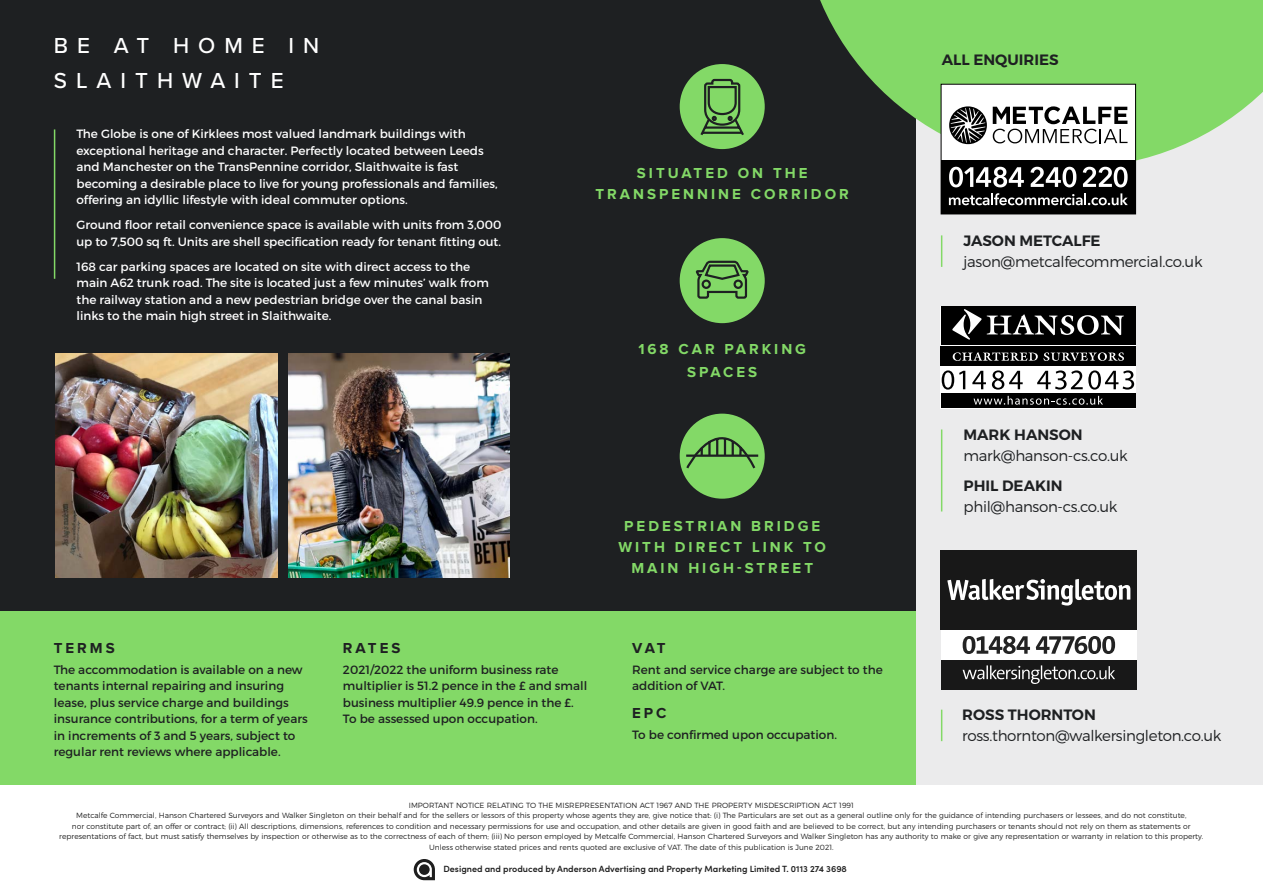
<style>
.page{position:relative;width:1263px;height:893px;background:#fff}
.page>*{position:absolute;margin:0;border:0;box-sizing:border-box;transform-origin:0 0}
.t1{font:500 22.5px/34.5px "Proxima Nova";letter-spacing:.4em;color:#fff}
.t2{font:300 15px "Montserrat";letter-spacing:-.02em;color:#1e2022}
.t3{font:700 15px/21px "Proxima Nova";letter-spacing:.2em;color:#83d967;text-align:center}
.t4{font:600 15px "Montserrat";color:#1e2022}
.t5{font:700 15px "Proxima Nova";letter-spacing:.2em;color:#1e2022}
.t6{font:12px/16.5px "Montserrat";color:#fff}
.t7{font:12px/16.5px "Montserrat";color:#1e2022}
.t8{font:600 9px "Sofia Pro";color:#1e1e1e}
.t9{font:300 7.5px/10.5px "Montserrat";color:#1e1e1e;text-align:center}
</style>
<div class="page">
<div style="left:0;top:0;width:1263px;height:785px;background:#ebebec"></div>
<div style="left:0;top:0;width:915px;height:785px;background:#1e2022"></div>
<svg style="left:820px;top:0;width:443px;height:168px;fill:#83d967"></svg>
<hr style="left:54px;top:129px;width:1px;height:150px;background:#83d967">
<hr style="left:941px;top:235px;width:1px;height:32px;background:#83d967">
<hr style="left:941px;top:429px;width:1px;height:82px;background:#83d967">
<div style="left:941px;top:84px;width:194px;height:76px;background:#fff"></div>
<div style="left:941px;top:160px;width:194px;height:54px;background:#000"></div>
<svg style="left:949px;top:167px;width:75px;height:20px"></svg>
<svg style="left:1030px;top:167px;width:46px;height:20px"></svg>
<svg style="left:1083px;top:167px;width:44px;height:20px"></svg>
<svg style="left:949px;top:193px;width:179px;height:12px"></svg>
<svg style="left:949px;top:106px;width:38px;height:38px"></svg>
<svg style="left:993px;top:106px;width:134px;height:37px"></svg>
<div style="left:941px;top:84px;width:195px;height:130px;border:1px solid #000"></div>
<div style="left:941px;top:306px;width:195px;height:102px;background:#fff"></div>
<div style="left:941px;top:306px;width:195px;height:39px;background:#000"></div>
<div style="left:941px;top:347px;width:195px;height:19px;background:#000"></div>
<svg style="left:953px;top:352px;width:171px;height:9px"></svg>
<svg style="left:952px;top:309px;width:172px;height:31px"></svg>
<svg style="left:942px;top:370px;width:23px;height:20px"></svg>
<svg style="left:972px;top:371px;width:14px;height:18px"></svg>
<svg style="left:992px;top:370px;width:31px;height:20px"></svg>
<svg style="left:1037px;top:370px;width:97px;height:20px"></svg>
<div style="left:941px;top:393px;width:195px;height:15px;background:#000"></div>
<svg style="left:973px;top:396px;width:130px;height:9px"></svg>
<svg style="left:414px;top:859px;width:21px;height:21px"></svg>
<div style="left:419px;top:864px;width:11px;height:11px;background:#1e1e1e;border-radius:50%"></div>
<img style="left:289px;top:354px;width:221px;height:223px">
<img style="left:55px;top:354px;width:223px;height:223px">
<div style="left:680px;top:64px;width:85px;height:85px;background:#83d967;border-radius:50%"></div>
<svg style="left:700px;top:78px;width:44px;height:58px"></svg>
<div style="left:680px;top:238px;width:85px;height:85px;background:#83d967;border-radius:50%"></div>
<svg style="left:695px;top:260px;width:54px;height:39px"></svg>
<div style="left:680px;top:414px;width:85px;height:85px;background:#83d967;border-radius:50%"></div>
<hr style="left:686px;top:454px;width:72px;height:3px;background:#1e2022">
<svg style="left:685px;top:413px;width:72px;height:56px"></svg>
<div style="left:0;top:611px;width:915px;height:174px;background:#83d967"></div>
<hr style="left:941px;top:710px;width:1px;height:31px;background:#83d967">
<div style="left:941px;top:660px;width:195px;height:29px;background:#181818"></div>
<div style="left:941px;top:629px;width:195px;height:31px;background:#fff"></div>
<svg style="left:962px;top:665px;width:153px;height:19px"></svg>
<svg style="left:963px;top:636px;width:152px;height:18px"></svg>
<div style="left:941px;top:550px;width:195px;height:79px;background:#181818"></div>
<svg style="left:947px;top:579px;width:183px;height:27px"></svg>
<h1 class="t1" style="left:54px;top:28px;width:267px">BE AT HOME IN<br>SLAITHWAITE</h1>
<p class="t6" style="left:77px;top:126px;width:423px">The Globe is one of Kirklees most valued landmark buildings with exceptional heritage and character. Perfectly located between Leeds and Manchester on the TransPennine corridor, Slaithwaite is fast becoming a desirable place to live for young professionals and families, offering an idyllic lifestyle with ideal commuter options.</p>
<h3 class="t6" style="left:77px;top:217px;width:426px">Ground floor retail convenience space is available with units from 3,000 up to 7,500 sq ft. Units are shell specification ready for tenant fitting out.</h3>
<p class="t6" style="left:77px;top:258px;width:414px">168 car parking spaces are located on site with direct access to the main A62 trunk road. The site is located just a few minutes’ walk from the railway station and a new pedestrian bridge over the canal basin links to the main high street in Slaithwaite.</p>
<h2 class="t3" style="left:595px;top:163px;width:255px">SITUATED ON THE<br>TRANSPENNINE CORRIDOR</h2>
<h2 class="t3" style="left:638px;top:339px;width:169px;line-height:22.5px">168 CAR PARKING<br>SPACES</h2>
<h2 class="t5" style="left:54px;top:641px;width:62px">TERMS</h2>
<p class="t7" style="left:54px;top:661px;width:255px">The accommodation is available on a new tenants internal repairing and insuring lease, plus service charge and buildings insurance contributions, for a term of years in increments of 3 and 5 years, subject to regular rent reviews where applicable.</p>
<h2 class="t5" style="left:343px;top:641px;width:59px">RATES</h2>
<h3 class="t7" style="left:343px;top:661px;width:246px">2021/2022 the uniform business rate multiplier is 51.2 pence in the £ and small business multiplier 49.9 pence in the £.<br>To be assessed upon occupation.</h3>
<h2 class="t3" style="left:618px;top:516px;width:209px">PEDESTRIAN BRIDGE<br>WITH DIRECT LINK TO<br>MAIN HIGH-STREET</h2>
<h2 class="t5" style="left:632px;top:641px;width:35px">VAT</h2>
<h3 class="t7" style="left:632px;top:661px;width:252px">Rent and service charge are subject to the addition of VAT.</h3>
<h2 class="t5" style="left:632px;top:706px;width:36px">EPC</h2>
<h3 class="t7" style="left:632px;top:727px;width:206px">To be confirmed upon occupation.</h3>
<h2 class="t4" style="left:942px;top:50px;width:118px">ALL ENQUIRIES</h2>
<h2 class="t4" style="left:963px;top:231px;width:139px">JASON METCALFE</h2>
<h2 class="t2" style="left:963px;top:252px;width:241px">jason@metcalfecommercial.co.uk</h2>
<h2 class="t4" style="left:963px;top:425px;width:121px">MARK HANSON</h2>
<h2 class="t2" style="left:963px;top:446px;width:166px">mark@hanson-cs.co.uk</h2>
<h2 class="t4" style="left:963px;top:476px;width:101px">PHIL DEAKIN</h2>
<h2 class="t2" style="left:963px;top:497px;width:155px">phil@hanson-cs.co.uk</h2>
<h2 class="t4" style="left:962px;top:705px;width:135px">ROSS THORNTON</h2>
<h2 class="t2" style="left:962px;top:727px;width:261px">ross.thornton@walkersingleton.co.uk</h2>
<p class="t9" style="left:59px;top:800px;width:1145px">IMPORTANT NOTICE RELATING TO THE MISREPRESENTATION ACT 1967 AND THE PROPERTY MISDESCRIPTION ACT 1991<br>Metcalfe Commercial, Hanson Chartered Surveyors and Walker Singleton on their behalf and for the sellers or lessors of this property whose agents they are, give notice that: (i) The Particulars are set out as a general outline only for the guidance of intending purchasers or lessees, and do not constitute,<br>nor constitute part of, an offer or contract; (ii) All descriptions, dimensions, references to condition and necessary permissions for use and occupation, and other details are given in good faith and are believed to be correct, but any intending purchasers or tenants should not rely on them as statements or representations of fact, but must satisfy themselves by inspection or otherwise as to the correctness of each of them; (iii) No person employed by Metcalfe Commercial, Hanson Chartered Surveyors and Walker Singleton has any authority to make or give any representation or warranty in relation to this property.<br>Unless otherwise stated prices and rents quoted are exclusive of VAT. The date of this publication is June 2021.</p>
<p class="t8" style="left:443px;top:862px;width:405px">Designed and produced by Anderson Advertising and Property Marketing Limited T. 0113 274 3698</p>
</div>
